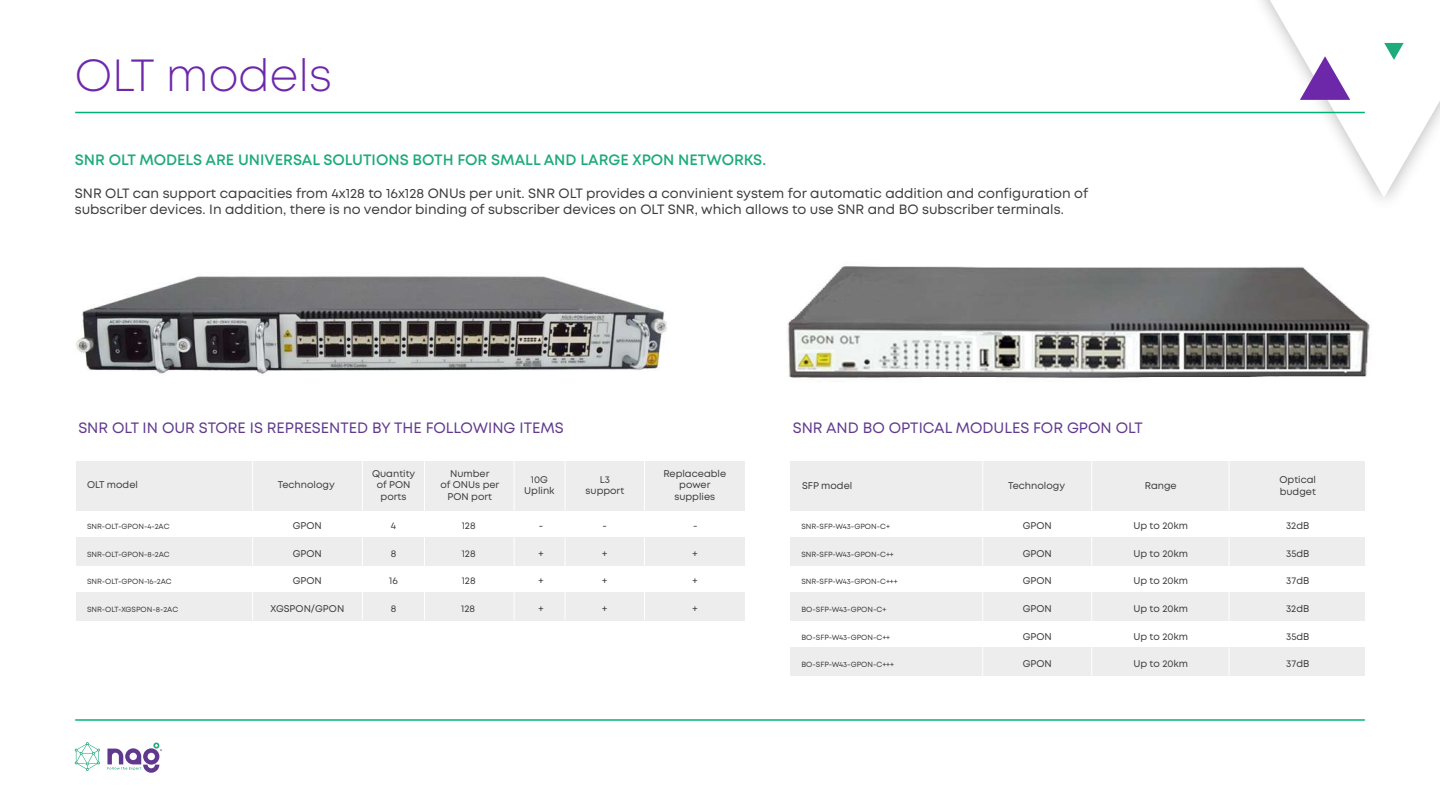
<style>
.page{position:relative;width:1440px;height:810px;background:#fff}
.page>*{position:absolute;margin:0;border:0;box-sizing:border-box;transform-origin:0 0}
.t1{font:300 45px "Mont";color:#6d28aa}
.t2{font:15px "Mont";color:#60398d}
.t3{font:600 15px "Mont";color:#1dab79}
.t4{font:13.5px/16.2px "Mont";color:#3c3c3b}
.t5{font:9.75px/11.7px "Mont";color:#3c3c3b;text-align:center}
.t6{font:7.5px "Mont";color:#3c3c3b}
</style>
<div class="page">
<img style="left:76px;top:276px;width:591px;height:98px">
<svg style="left:1270px;top:1px;width:170px;height:197px"></svg>
<hr style="left:75px;top:112px;width:1290px;height:1px;background:#00b27a">
<hr style="left:75px;top:719px;width:1290px;height:2px;background:#00b27a">
<svg style="left:75px;top:742px;width:25px;height:29px"></svg>
<svg style="left:107px;top:743px;width:55px;height:30px"></svg>
<div style="left:76px;top:461px;width:669px;height:50px;background:#ededed"></div>
<div style="left:76px;top:537px;width:669px;height:28px;background:#ededed"></div>
<div style="left:76px;top:592px;width:669px;height:28px;background:#ededed"></div>
<hr style="left:252px;top:461px;width:1px;height:159px;background:#fff">
<hr style="left:362px;top:461px;width:1px;height:159px;background:#fff">
<hr style="left:424px;top:461px;width:1px;height:159px;background:#fff">
<hr style="left:514px;top:461px;width:1px;height:159px;background:#fff">
<hr style="left:565px;top:461px;width:1px;height:159px;background:#fff">
<hr style="left:644px;top:461px;width:1px;height:159px;background:#fff">
<div style="left:791px;top:461px;width:574px;height:50px;background:#ededed"></div>
<div style="left:791px;top:537px;width:574px;height:28px;background:#ededed"></div>
<div style="left:791px;top:592px;width:574px;height:28px;background:#ededed"></div>
<div style="left:791px;top:648px;width:574px;height:28px;background:#ededed"></div>
<hr style="left:982px;top:461px;width:1px;height:215px;background:#fff">
<hr style="left:1091px;top:461px;width:1px;height:215px;background:#fff">
<hr style="left:1229px;top:461px;width:1px;height:215px;background:#fff">
<img style="left:787px;top:266px;width:583px;height:112px">
<h1 class="t1" style="left:75px;top:48px;width:259px">OLT models</h1>
<h2 class="t3" style="left:75px;top:150px;width:693px">SNR OLT MODELS ARE UNIVERSAL SOLUTIONS BOTH FOR SMALL AND LARGE XPON NETWORKS.</h2>
<p class="t4" style="left:75px;top:185px;width:1015px">SNR OLT can support capacities from 4x128 to 16x128 ONUs per unit. SNR OLT provides a convinient system for automatic addition and configuration of subscriber devices. In addition, there is no vendor binding of subscriber devices on OLT SNR, which allows to use SNR and BO subscriber terminals.</p>
<h2 class="t2" style="left:78px;top:418px;width:487px">SNR OLT IN OUR STORE IS REPRESENTED BY THE FOLLOWING ITEMS</h2>
<p class="t5" style="left:87px;top:479px;width:52px">OLT model</p>
<p class="t5" style="left:278px;top:479px;width:59px">Technology</p>
<p class="t5" style="left:372px;top:468px;width:45px">Quantity of PON ports</p>
<p class="t5" style="left:440px;top:468px;width:61px">Number<br>of ONUs per<br>PON port</p>
<p class="t5" style="left:586px;top:473px;width:40px">L3 support</p>
<p class="t5" style="left:524px;top:473px;width:32px">10G<br>Uplink</p>
<p class="t6" style="left:87px;top:522px;width:84px">SNR-OLT-GPON-4-2AC</p>
<p class="t6" style="left:87px;top:549px;width:84px">SNR-OLT-GPON-8-2AC</p>
<p class="t6" style="left:87px;top:577px;width:86px">SNR-OLT-GPON-16-2AC</p>
<p class="t6" style="left:87px;top:604px;width:93px">SNR-OLT-XGSPON-8-2AC</p>
<p class="t5" style="left:293px;top:520px;width:31px">GPON</p>
<p class="t5" style="left:293px;top:547px;width:31px">GPON</p>
<p class="t5" style="left:293px;top:575px;width:31px">GPON</p>
<p class="t5" style="left:270px;top:603px;width:75px">XGSPON/GPON</p>
<p class="t5" style="left:391px;top:520px;width:7px">4</p>
<p class="t5" style="left:391px;top:547px;width:7px">8</p>
<p class="t5" style="left:389px;top:575px;width:10px">16</p>
<p class="t5" style="left:391px;top:603px;width:7px">8</p>
<p class="t5" style="left:462px;top:520px;width:15px">128</p>
<p class="t5" style="left:462px;top:547px;width:15px">128</p>
<p class="t5" style="left:462px;top:575px;width:15px">128</p>
<p class="t5" style="left:461px;top:603px;width:15px">128</p>
<p class="t5" style="left:539px;top:520px;width:6px">-</p>
<p class="t5" style="left:538px;top:547px;width:7px">+</p>
<p class="t5" style="left:538px;top:575px;width:7px">+</p>
<p class="t5" style="left:538px;top:603px;width:7px">+</p>
<p class="t5" style="left:603px;top:520px;width:6px">-</p>
<p class="t5" style="left:602px;top:547px;width:7px">+</p>
<p class="t5" style="left:602px;top:575px;width:7px">+</p>
<p class="t5" style="left:602px;top:603px;width:7px">+</p>
<p class="t5" style="left:663px;top:468px;width:64px">Replaceable power supplies</p>
<p class="t5" style="left:693px;top:520px;width:6px">-</p>
<p class="t5" style="left:693px;top:547px;width:7px">+</p>
<p class="t5" style="left:693px;top:575px;width:7px">+</p>
<p class="t5" style="left:693px;top:603px;width:7px">+</p>
<h2 class="t2" style="left:793px;top:418px;width:352px">SNR AND BO OPTICAL MODULES FOR GPON OLT</h2>
<p class="t5" style="left:802px;top:480px;width:52px">SFP model</p>
<p class="t5" style="left:1008px;top:480px;width:59px">Technology</p>
<p class="t5" style="left:1145px;top:480px;width:33px">Range</p>
<p class="t5" style="left:1280px;top:474px;width:38px;text-align:left">Optical budget</p>
<p class="t6" style="left:801px;top:522px;width:90px">SNR-SFP-W43-GPON-C+</p>
<p class="t6" style="left:801px;top:549px;width:94px">SNR-SFP-W43-GPON-C++</p>
<p class="t6" style="left:801px;top:577px;width:98px">SNR-SFP-W43-GPON-C+++</p>
<p class="t6" style="left:801px;top:604px;width:86px">BO-SFP-W43-GPON-C+</p>
<p class="t6" style="left:801px;top:632px;width:90px">BO-SFP-W43-GPON-C++</p>
<p class="t6" style="left:801px;top:660px;width:94px">BO-SFP-W43-GPON-C+++</p>
<p class="t5" style="left:1023px;top:520px;width:31px">GPON</p>
<p class="t5" style="left:1023px;top:547px;width:31px">GPON</p>
<p class="t5" style="left:1023px;top:575px;width:31px">GPON</p>
<p class="t5" style="left:1023px;top:603px;width:31px">GPON</p>
<p class="t5" style="left:1023px;top:631px;width:31px">GPON</p>
<p class="t5" style="left:1023px;top:658px;width:31px">GPON</p>
<p class="t5" style="left:1133px;top:520px;width:56px">Up to 20km</p>
<p class="t5" style="left:1133px;top:547px;width:56px">Up to 20km</p>
<p class="t5" style="left:1133px;top:575px;width:56px">Up to 20km</p>
<p class="t5" style="left:1133px;top:603px;width:56px">Up to 20km</p>
<p class="t5" style="left:1133px;top:631px;width:56px">Up to 20km</p>
<p class="t5" style="left:1133px;top:658px;width:56px">Up to 20km</p>
<p class="t5" style="left:1286px;top:520px;width:25px">32dB</p>
<p class="t5" style="left:1286px;top:547px;width:25px">35dB</p>
<p class="t5" style="left:1286px;top:575px;width:25px">37dB</p>
<p class="t5" style="left:1286px;top:603px;width:25px">32dB</p>
<p class="t5" style="left:1286px;top:631px;width:25px">35dB</p>
<p class="t5" style="left:1286px;top:658px;width:25px">37dB</p>
</div>
